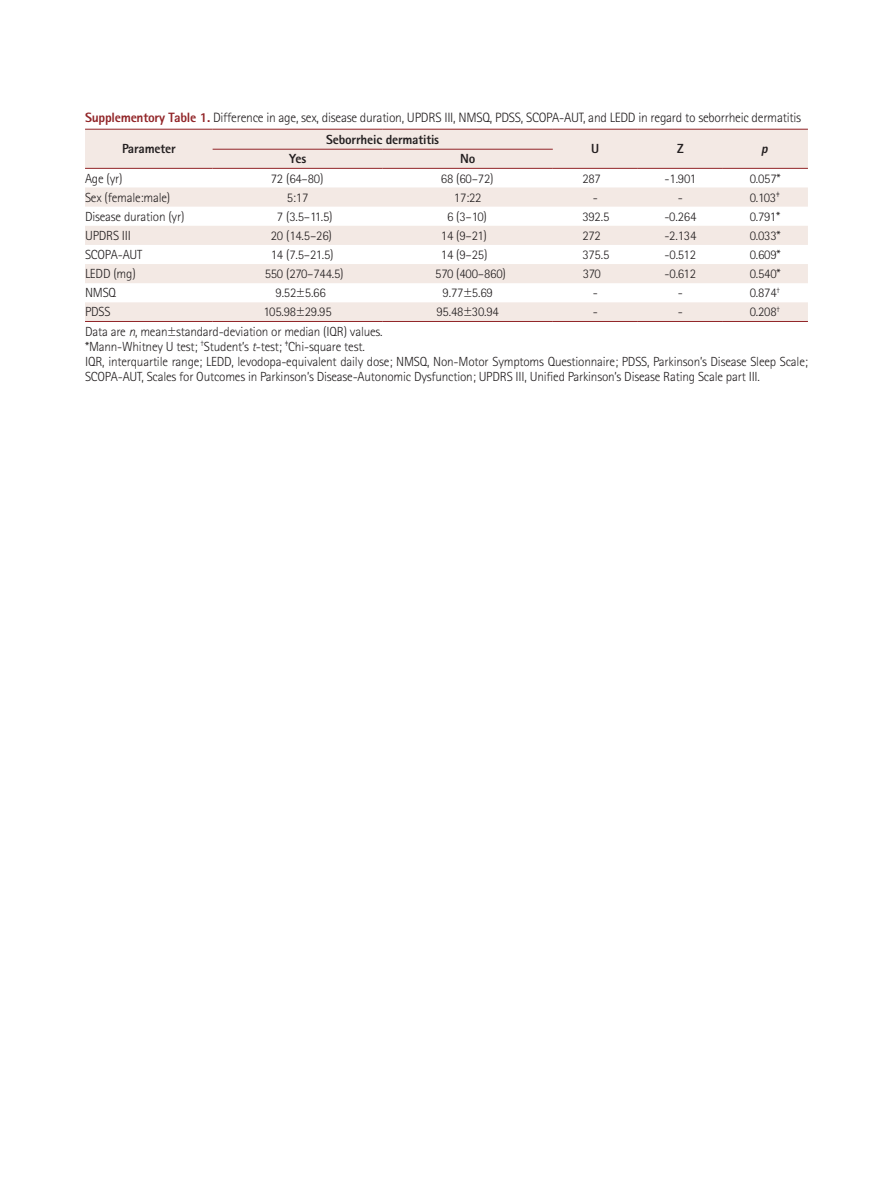
<style>
.page{position:relative;width:893px;height:1191px;background:#fff}
.page>*{position:absolute;margin:0;border:0;box-sizing:border-box;transform-origin:0 0}
.표제목{font:300 13.5px "Rotis Sans Serif Std";letter-spacing:-.02em;color:#231f20}
.표설명{font:300 13.2px/15px "Rotis Sans Serif Std";letter-spacing:-.015em;color:#231f20}
.표본문{font:300 13.2px "Rotis Sans Serif Std";letter-spacing:-.015em;color:#231f20}
.표본문-2{font:800 13.2px "Rotis Sans Serif Std";letter-spacing:-.015em;color:#231f20}
.표본문-3{font:italic 800 13.2px "Rotis Sans Serif Std";color:#231f20}
.s1{font-weight:800;color:#912427}
.s2{font-family:"Garamond";font-weight:400}
.s3{font-style:italic}
</style>
<div class="page">
<svg style="left:85px;top:130px;width:723px;height:191px;fill:#f3e9e4"></svg>
<hr style="left:85px;top:129px;width:128px;height:1px;background:#912427">
<hr style="left:213px;top:129px;width:170px;height:1px;background:#912427">
<hr style="left:383px;top:129px;width:170px;height:1px;background:#912427">
<hr style="left:553px;top:129px;width:85px;height:1px;background:#912427">
<hr style="left:638px;top:129px;width:85px;height:1px;background:#912427">
<hr style="left:723px;top:129px;width:85px;height:1px;background:#912427">
<hr style="left:85px;top:321px;width:128px;height:1px;background:#912427">
<hr style="left:213px;top:321px;width:170px;height:1px;background:#912427">
<hr style="left:383px;top:321px;width:170px;height:1px;background:#912427">
<hr style="left:553px;top:321px;width:85px;height:1px;background:#912427">
<hr style="left:638px;top:321px;width:85px;height:1px;background:#912427">
<hr style="left:723px;top:321px;width:85px;height:1px;background:#912427">
<hr style="left:85px;top:168px;width:128px;height:1px;background:#912427">
<hr style="left:723px;top:168px;width:85px;height:1px;background:#912427">
<hr style="left:213px;top:149px;width:170px;height:1px;background:#912427">
<hr style="left:383px;top:149px;width:170px;height:1px;background:#912427">
<hr style="left:213px;top:168px;width:170px;height:1px;background:#912427">
<hr style="left:383px;top:168px;width:170px;height:1px;background:#912427">
<hr style="left:553px;top:168px;width:85px;height:1px;background:#912427">
<hr style="left:638px;top:168px;width:85px;height:1px;background:#912427">
<p class="표제목" style="left:85px;top:110px;width:718px"><span class="s1">Supplementory Table 1.</span> Difference in age, sex, disease duration, UPDRS III, NMSQ, PDSS, SCOPA-AUT, and LEDD in regard to seborrheic dermatitis</p>
<p class="표본문-2" style="left:122px;top:140px;width:55px">Parameter</p>
<p class="표본문-2" style="left:326px;top:131px;width:114px">Seborrheic dermatitis</p>
<p class="표본문-2" style="left:591px;top:140px;width:10px">U</p>
<p class="표본문-2" style="left:677px;top:140px;width:8px">Z</p>
<p class="표본문-3" style="left:761px;top:140px;width:11px">p</p>
<p class="표본문-2" style="left:289px;top:150px;width:19px">Yes</p>
<p class="표본문-2" style="left:460px;top:150px;width:17px">No</p>
<p class="표본문" style="left:85px;top:170px;width:39px">Age (yr)</p>
<p class="표본문" style="left:271px;top:170px;width:54px">72 (64–80)</p>
<p class="표본문" style="left:441px;top:170px;width:54px">68 (60–72)</p>
<p class="표본문" style="left:582px;top:170px;width:20px">287</p>
<p class="표본문" style="left:665px;top:170px;width:33px">-1.901</p>
<p class="표본문" style="left:750px;top:170px;width:33px">0.057*</p>
<p class="표본문" style="left:85px;top:190px;width:87px">Sex (female:male)</p>
<p class="표본문" style="left:287px;top:190px;width:23px">5:17</p>
<p class="표본문" style="left:454px;top:190px;width:29px">17:22</p>
<p class="표본문" style="left:593px;top:190px;width:7px">-</p>
<p class="표본문" style="left:678px;top:190px;width:7px">-</p>
<p class="표본문" style="left:750px;top:190px;width:32px">0.103<sup>‡</sup></p>
<p class="표본문" style="left:85px;top:209px;width:101px">Disease duration (yr)</p>
<p class="표본문" style="left:277px;top:209px;width:57px">7 (3.5–11.5)</p>
<p class="표본문" style="left:447px;top:209px;width:41px">6 (3–10)</p>
<p class="표본문" style="left:582px;top:209px;width:29px">392.5</p>
<p class="표본문" style="left:664px;top:209px;width:33px">-0.264</p>
<p class="표본문" style="left:750px;top:209px;width:32px">0.791*</p>
<p class="표본문" style="left:85px;top:228px;width:48px">UPDRS III</p>
<p class="표본문" style="left:271px;top:228px;width:63px">20 (14.5–26)</p>
<p class="표본문" style="left:441px;top:228px;width:48px">14 (9–21)</p>
<p class="표본문" style="left:582px;top:228px;width:20px">272</p>
<p class="표본문" style="left:664px;top:228px;width:33px">-2.134</p>
<p class="표본문" style="left:750px;top:228px;width:33px">0.033*</p>
<p class="표본문" style="left:85px;top:247px;width:59px">SCOPA-AUT</p>
<p class="표본문" style="left:271px;top:247px;width:64px">14 (7.5–21.5)</p>
<p class="표본문" style="left:441px;top:247px;width:48px">14 (9–25)</p>
<p class="표본문" style="left:582px;top:247px;width:29px">375.5</p>
<p class="표본문" style="left:665px;top:247px;width:33px">-0.512</p>
<p class="표본문" style="left:750px;top:247px;width:33px">0.609*</p>
<p class="표본문" style="left:85px;top:266px;width:52px">LEDD (mg)</p>
<p class="표본문" style="left:265px;top:266px;width:81px">550 (270–744.5)</p>
<p class="표본문" style="left:435px;top:266px;width:72px">570 (400–860)</p>
<p class="표본문" style="left:583px;top:266px;width:20px">370</p>
<p class="표본문" style="left:665px;top:266px;width:33px">-0.612</p>
<p class="표본문" style="left:750px;top:266px;width:33px">0.540*</p>
<p class="표본문" style="left:85px;top:285px;width:33px">NMSQ</p>
<p class="표본문" style="left:276px;top:285px;width:52px">9.52<span class="s2">±</span>5.66</p>
<p class="표본문" style="left:443px;top:285px;width:52px">9.77<span class="s2">±</span>5.69</p>
<p class="표본문" style="left:593px;top:285px;width:7px">-</p>
<p class="표본문" style="left:678px;top:285px;width:7px">-</p>
<p class="표본문" style="left:750px;top:285px;width:32px">0.874<sup>†</sup></p>
<p class="표본문" style="left:85px;top:304px;width:27px">PDSS</p>
<p class="표본문" style="left:264px;top:304px;width:70px">105.98<span class="s2">±</span>29.95</p>
<p class="표본문" style="left:436px;top:304px;width:64px">95.48<span class="s2">±</span>30.94</p>
<p class="표본문" style="left:593px;top:304px;width:7px">-</p>
<p class="표본문" style="left:678px;top:304px;width:7px">-</p>
<p class="표본문" style="left:750px;top:304px;width:32px">0.208<sup>†</sup></p>
<p class="표설명" style="left:85px;top:324px;width:299px">Data are <span class="s3">n</span>, mean<span class="s2">±</span>standard-deviation or median (IQR) values.</p>
<p class="표설명" style="left:85px;top:339px;width:281px">*Mann-Whitney U test; <sup>†</sup>Student’s <span class="s3">t</span>-test; <sup>‡</sup>Chi-square test.</p>
<p class="표설명" style="left:85px;top:354px;width:724px">IQR, interquartile range; LEDD, levodopa-equivalent daily dose; NMSQ, Non-Motor Symptoms Questionnaire; PDSS, Parkinson’s Disease Sleep Scale;<br>SCOPA-AUT, Scales for Outcomes in Parkinson’s Disease-Autonomic Dysfunction; UPDRS III, Unified Parkinson’s Disease Rating Scale part III.</p>
</div>
